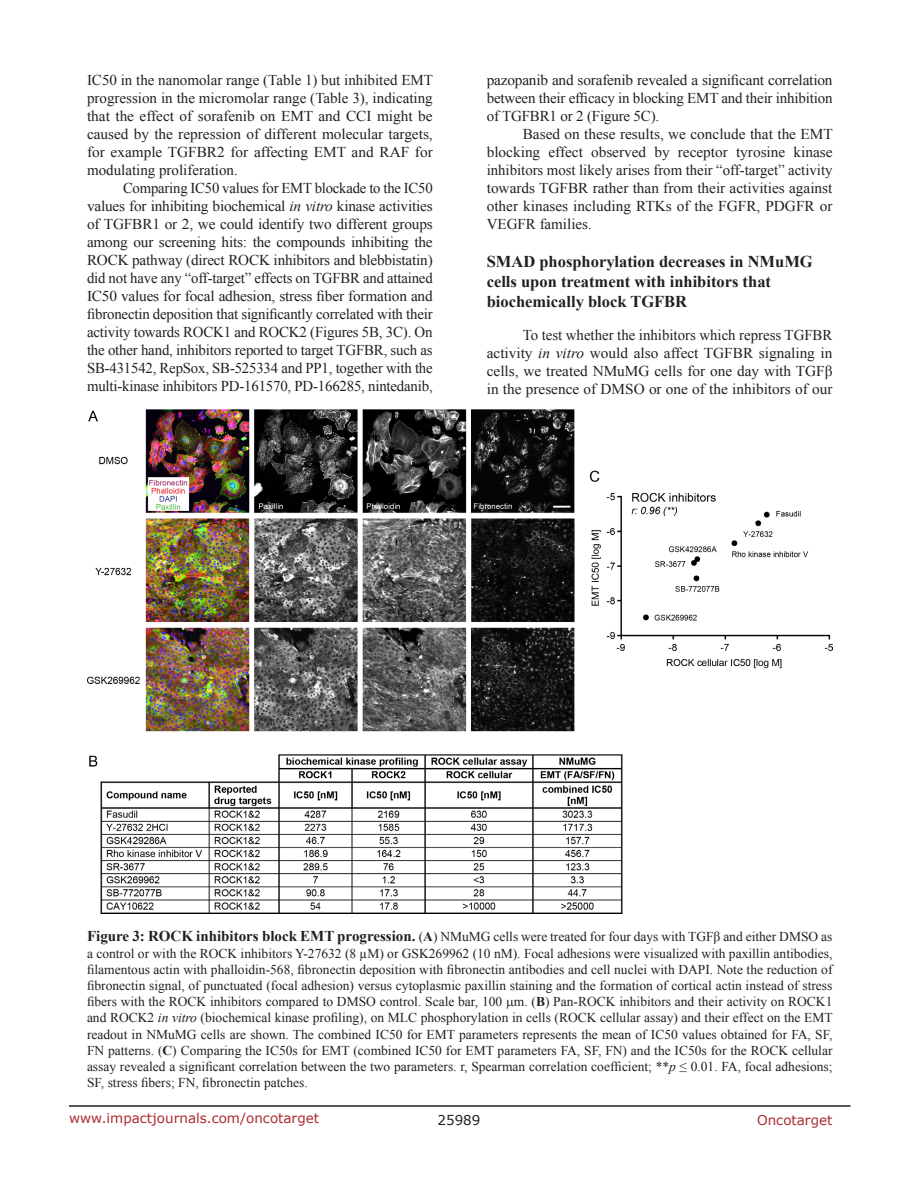
<style>
.page{position:relative;width:918px;height:1188px;background:#fff}
.page>*{position:absolute;margin:0;border:0;box-sizing:border-box;transform-origin:0 0}
.SubHeading_middle{font:700 16.5px/19.8px "Times New Roman";color:#231f20}
.BodyText{font:15px/18px "Times New Roman";color:#231f20;text-align:justify}
.FigureText{font:13.5px/16.2px "Times New Roman";color:#231f20;text-align:justify}
.t1{font:13.5px "Verdana";color:#ac2b31}
.t2{font:13.5px "Verdana";color:#231f20}
.s1{font-style:italic}
.s2{font-weight:700;font-size:15px}
.s3{font-weight:700}
</style>
<div class="page">
<hr style="left:69px;top:1105px;width:781px;height:2px;background:#231f20">
<img style="left:87px;top:409px;width:746px;height:504px">
<p class="BodyText" style="left:87px;top:71px;width:348px">IC50 in the nanomolar range (Table 1) but inhibited EMT progression in the micromolar range (Table 3), indicating that the effect of sorafenib on EMT and CCI might be caused by the repression of different molecular targets, for example TGFBR2 for affecting EMT and RAF for modulating proliferation.</p>
<p class="BodyText" style="left:87px;top:179px;width:347px;text-indent:36px">Comparing IC50 values for EMT blockade to the IC50 values for inhibiting biochemical <span class="s1">in vitro</span> kinase activities of TGFBR1 or 2, we could identify two different groups among our screening hits: the compounds inhibiting the ROCK pathway (direct ROCK inhibitors and blebbistatin) did not have any “off-target” effects on TGFBR and attained IC50 values for focal adhesion, stress fiber formation and fibronectin deposition that significantly correlated with their activity towards ROCK1 and ROCK2 (Figures 5B, 3C). On the other hand, inhibitors reported to target TGFBR, such as SB-431542, RepSox, SB-525334 and PP1, together with the multi-kinase inhibitors PD-161570, PD-166285, nintedanib,</p>
<p class="BodyText" style="left:487px;top:71px;width:347px">pazopanib and sorafenib revealed a significant correlation between their efficacy in blocking EMT and their inhibition of TGFBR1 or 2 (Figure 5C).</p>
<p class="BodyText" style="left:487px;top:125px;width:348px;text-indent:36px">Based on these results, we conclude that the EMT blocking effect observed by receptor tyrosine kinase inhibitors most likely arises from their “off-target” activity towards TGFBR rather than from their activities against other kinases including RTKs of the FGFR, PDGFR or VEGFR families.</p>
<p class="SubHeading_middle" style="left:487px;top:251px;width:328px">SMAD phosphorylation decreases in NMuMG cells upon treatment with inhibitors that biochemically block TGFBR</p>
<p class="BodyText" style="left:487px;top:326px;width:347px;text-indent:36px">To test whether the inhibitors which repress TGFBR activity <span class="s1">in vitro</span> would also affect TGFBR signaling in cells, we treated NMuMG cells for one day with TGFβ in the presence of DMSO or one of the inhibitors of our</p>
<p class="FigureText" style="left:87px;top:929px;width:747px"><span class="s2">Figure 3: ROCK inhibitors block EMT progression.</span> (<span class="s3">A</span>) NMuMG cells were treated for four days with TGFβ and either DMSO as a control or with the ROCK inhibitors Y-27632 (8 µM) or GSK269962 (10 nM). Focal adhesions were visualized with paxillin antibodies, filamentous actin with phalloidin-568, fibronectin deposition with fibronectin antibodies and cell nuclei with DAPI. Note the reduction of fibronectin signal, of punctuated (focal adhesion) versus cytoplasmic paxillin staining and the formation of cortical actin instead of stress fibers with the ROCK inhibitors compared to DMSO control. Scale bar, 100 m. (<span class="s3">B</span>) Pan-ROCK inhibitors and their activity on ROCK1 and ROCK2 <span class="s1">in vitro</span> (biochemical kinase profiling), on MLC phosphorylation in cells (ROCK cellular assay) and their effect on the EMT readout in NMuMG cells are shown. The combined IC50 for EMT parameters represents the mean of IC50 values obtained for FA, SF, FN patterns. (<span class="s3">C</span>) Comparing the IC50s for EMT (combined IC50 for EMT parameters FA, SF, FN) and the IC50s for the ROCK cellular assay revealed a significant correlation between the two parameters. r, Spearman correlation coefficient; **<span class="s1">p</span> ≤ 0.01. FA, focal adhesions; SF, stress fibers; FN, fibronectin patches.</p>
<p class="t1" style="left:69px;top:1109px;width:252px">www.impactjournals.com/oncotarget</p>
<p class="t2" style="left:438px;top:1111px;width:44px">25989</p>
<p class="t1" style="left:757px;top:1111px;width:77px">Oncotarget</p>
</div>
